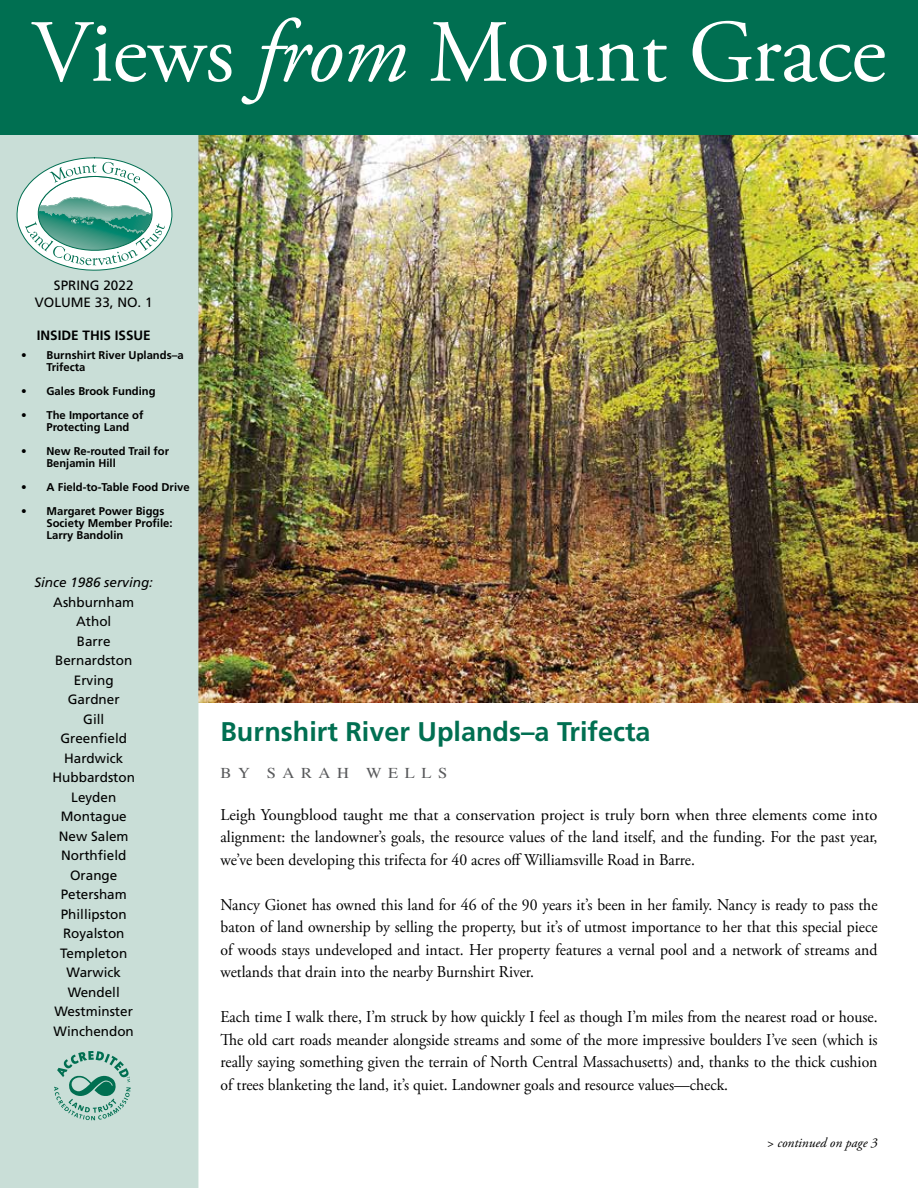
<style>
.page{position:relative;width:918px;height:1188px;background:#fff}
.page>*{position:absolute;margin:0;border:0;box-sizing:border-box;transform-origin:0 0}
.t1{font:88.5px "Adobe Garamond Pro";letter-spacing:-.005em;color:#fff}
.t2{font:700 27px "Frutiger";color:#006f51}
.t3{font:16.5px/22.5px "Adobe Garamond Pro";color:#000;text-align:justify;scale:.95 1}
.t4{font:16.5px/22.5px "Adobe Garamond Pro";color:#000;text-align:justify}
.t5{font:15px "Times";letter-spacing:.4em;color:#58595b;scale:1.1 1}
.t6{font:13.5px/19.5px "Frutiger";color:#000;text-align:center}
.t7{font:italic 13.5px "Frutiger";color:#000}
.t8{font:italic 13.5px "Adobe Garamond Pro";color:#000}
.t9{font:700 13.5px "Frutiger";color:#000}
.t10{font:700 11.25px/12px "Frutiger";color:#000}
.s1{font-style:italic}
</style>
<div class="page">
<img style="left:198px;top:135px;width:720px;height:568px">
<div style="left:0;top:135px;width:198px;height:1053px;background:#c9ded7"></div>
<div style="left:0;top:0;width:918px;height:135px;background:#006f51"></div>
<svg style="left:54px;top:1051px;width:77px;height:69px"></svg>
<svg style="left:17px;top:157px;width:155px;height:114px"></svg>
<h1 class="t1" style="left:32px;top:0;width:856px">Views <span class="s1">from</span> Mount Grace</h1>
<p class="t6" style="left:35px;top:276px;width:119px;line-height:18px">SPRING 2022<br>VOLUME 33, NO. 1</p>
<p class="t9" style="left:37px;top:328px;width:116px">INSIDE THIS ISSUE</p>
<p class="t10" style="left:47px;top:349px;width:139px;text-indent:-26px">• Burnshirt River Uplands–a<br>Trifecta</p>
<p class="t10" style="left:21px;top:385px;width:136px">• Gales Brook Funding</p>
<p class="t10" style="left:47px;top:409px;width:98px;text-indent:-26px">• The Importance of<br>Protecting Land</p>
<p class="t10" style="left:47px;top:445px;width:124px;text-indent:-26px">• New Re-routed Trail for<br>Benjamin Hill</p>
<p class="t10" style="left:21px;top:481px;width:170px">• A Field-to-Table Food Drive</p>
<p class="t10" style="left:47px;top:505px;width:128px;text-indent:-26px">• Margaret Power Biggs<br>Society Member Profile:<br>Larry Bandolin</p>
<p class="t7" style="left:34px;top:575px;width:120px">Since 1986 serving:</p>
<p class="t6" style="left:53px;top:592px;width:84px">Ashburnham<br>Athol<br>Barre<br>Bernardston<br>Erving<br>Gardner<br>Gill<br>Greenfield<br>Hardwick<br>Hubbardston<br>Leyden<br>Montague<br>New Salem<br>Northfield<br>Orange<br>Petersham<br>Phillipston<br>Royalston<br>Templeton<br>Warwick<br>Wendell<br>Westminster<br>Winchendon</p>
<h2 class="t2" style="left:220px;top:716px;width:432px">Burnshirt River Uplands–a Trifecta</h2>
<p class="t5" style="left:220px;top:759px;width:208px">BY SARAH WELLS</p>
<p class="t4" style="left:220px;top:804px;width:659px">Leigh Youngblood taught me that a conservation project is truly born when three elements come into alignment: the landowner’s goals, the resource values of the land itself, and the funding. For the past year, we’ve been developing this trifecta for 40 acres off Williamsville Road in Barre.</p>
<p class="t3" style="left:220px;top:894px;width:693px">Nancy Gionet has owned this land for 46 of the 90 years it’s been in her family. Nancy is ready to pass the baton of land ownership by selling the property, but it’s of utmost importance to her that this special piece of woods stays undeveloped and intact. Her property features a vernal pool and a network of streams and wetlands that drain into the nearby Burnshirt River.</p>
<p class="t3" style="left:220px;top:1006px;width:693px">Each time I walk there, I’m struck by how quickly I feel as though I’m miles from the nearest road or house.<br>The old cart roads meander alongside streams and some of the more impressive boulders I’ve seen (which is really saying something given the terrain of North Central Massachusetts) and, thanks to the thick cushion of trees blanketing the land, it’s quiet. Landowner goals and resource values—check.</p>
<p class="t8" style="left:767px;top:1135px;width:112px">&gt; continued on page 3</p>
</div>
